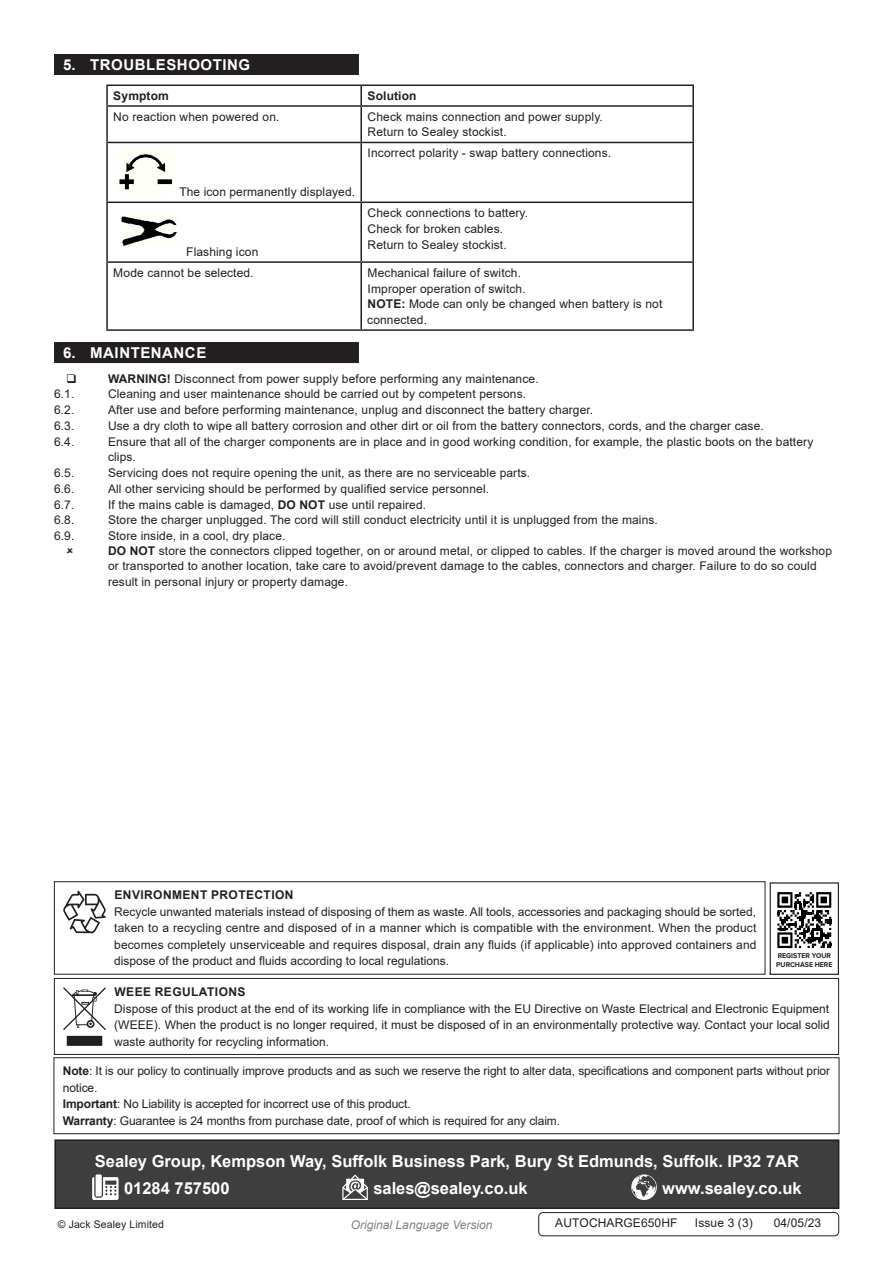
<style>
.page{position:relative;width:893px;height:1263px;background:#fff}
.page>*{position:absolute;margin:0;border:0;box-sizing:border-box;transform-origin:0 0}
.Footer_Contact_Infor{font:700 16.5px "Arial";color:#fff}
.t1{font:700 15px "Arial";letter-spacing:.035em;color:#fff}
.Enviroment_Protectio{font:12px/16.5px "Arial";letter-spacing:.01em;color:#231f20}
.Body{font:12px/15.8px "Arial";letter-spacing:.01em;color:#231f20}
.Important_Notificati{font:12px/16.5px "Arial";letter-spacing:-.01em;color:#231f20}
.Weee_Regulation_Body{font:12px/16.5px "Arial";color:#231f20;text-align:justify}
.Body__Footer{font:12px "Arial";letter-spacing:.01em;color:#231f20}
.t2{font:italic 12px "Arial";color:#808285}
.Enviroment_Protectio-2{font:700 12px "Arial";letter-spacing:.035em;color:#231f20}
.Weee_Regulation_Head{font:700 12px "Arial";letter-spacing:.035em;color:#231f20}
.Body-2{font:700 12px "Arial";letter-spacing:.01em;color:#231f20}
.Body__Justified__7pt{font:10.5px "Arial";letter-spacing:.01em;color:#231f20}
.t3{font:700 7.2px/8.4px "Proxima Nova";color:#231f20;scale:.96 1}
.s1{font-weight:700}
</style>
<div class="page">
<div style="left:54px;top:54px;width:305px;height:21px;background:#231f20"></div>
<div style="left:54px;top:342px;width:305px;height:21px;background:#231f20"></div>
<div style="left:55px;top:1140px;width:784px;height:68px;background:#3e3e3f"></div>
<svg style="left:92px;top:1177px;width:27px;height:23px"></svg>
<div style="left:96px;top:1174px;width:6px;height:22px;background:#fff"></div>
<svg style="left:342px;top:1174px;width:26px;height:26px"></svg>
<svg style="left:631px;top:1174px;width:26px;height:26px"></svg>
<div style="left:54px;top:1139px;width:785px;height:70px;border:2px solid #231f20"></div>
<div style="left:54px;top:881px;width:711px;height:93px;border:1px solid #231f20"></div>
<svg style="left:63px;top:891px;width:43px;height:42px"></svg>
<div style="left:54px;top:1057px;width:785px;height:77px;border:1px solid #231f20"></div>
<div style="left:538px;top:1212px;width:301px;height:24px;border:1px solid #231f20;border-radius:4px"></div>
<div style="left:54px;top:978px;width:785px;height:77px;border:1px solid #231f20"></div>
<div style="left:68px;top:1036px;width:34px;height:9px;background:#231f20"></div>
<div style="left:67px;top:1036px;width:35px;height:10px;border:2px solid #231f20"></div>
<svg style="left:63px;top:987px;width:43px;height:43px"></svg>
<hr style="left:106px;top:84px;width:255px;height:2px;background:#231f20">
<svg style="left:106px;top:86px;width:2px;height:19px"></svg>
<hr style="left:361px;top:84px;width:333px;height:2px;background:#231f20">
<svg style="left:360px;top:86px;width:2px;height:19px"></svg>
<svg style="left:692px;top:86px;width:2px;height:19px"></svg>
<hr style="left:106px;top:105px;width:255px;height:2px;background:#231f20">
<hr style="left:106px;top:107px;width:2px;height:35px;background:#231f20">
<hr style="left:361px;top:105px;width:333px;height:2px;background:#231f20">
<hr style="left:360px;top:107px;width:2px;height:35px;background:#231f20">
<hr style="left:692px;top:107px;width:2px;height:35px;background:#231f20">
<hr style="left:106px;top:142px;width:255px;height:1px;background:#231f20">
<hr style="left:106px;top:143px;width:2px;height:59px;background:#231f20">
<hr style="left:361px;top:142px;width:333px;height:1px;background:#231f20">
<hr style="left:360px;top:143px;width:2px;height:59px;background:#231f20">
<hr style="left:692px;top:143px;width:2px;height:59px;background:#231f20">
<hr style="left:106px;top:202px;width:255px;height:1px;background:#231f20">
<hr style="left:106px;top:203px;width:2px;height:58px;background:#231f20">
<hr style="left:361px;top:202px;width:333px;height:1px;background:#231f20">
<hr style="left:360px;top:203px;width:2px;height:58px;background:#231f20">
<hr style="left:692px;top:203px;width:2px;height:58px;background:#231f20">
<hr style="left:106px;top:261px;width:255px;height:2px;background:#231f20">
<hr style="left:106px;top:263px;width:2px;height:66px;background:#231f20">
<hr style="left:361px;top:261px;width:333px;height:2px;background:#231f20">
<hr style="left:360px;top:263px;width:2px;height:66px;background:#231f20">
<hr style="left:692px;top:263px;width:2px;height:66px;background:#231f20">
<hr style="left:106px;top:329px;width:255px;height:2px;background:#231f20">
<hr style="left:361px;top:329px;width:333px;height:2px;background:#231f20">
<img style="left:117px;top:153px;width:57px;height:37px">
<img style="left:122px;top:216px;width:56px;height:30px">
<svg style="left:778px;top:892px;width:54px;height:57px"></svg>
<svg style="left:777px;top:892px;width:54px;height:56px"></svg>
<div style="left:770px;top:882px;width:69px;height:93px;border:1px solid #231f20"></div>
<p class="t1" style="left:63px;top:54px;width:188px">5. TROUBLESHOOTING</p>
<p class="Body-2" style="left:113px;top:87px;width:57px">Symptom</p>
<p class="Body-2" style="left:367px;top:87px;width:51px">Solution</p>
<p class="Body" style="left:113px;top:109px;width:168px">No reaction when powered on.</p>
<p class="Body" style="left:367px;top:109px;width:237px">Check mains connection and power supply.</p>
<p class="Body" style="left:367px;top:124px;width:141px">Return to Sealey stockist.</p>
<p class="Body" style="left:179px;top:184px;width:177px">The icon permanently displayed.</p>
<p class="Body" style="left:186px;top:244px;width:74px">Flashing icon</p>
<p class="Body" style="left:367px;top:145px;width:245px">Incorrect polarity - swap battery connections.</p>
<p class="Body" style="left:367px;top:205px;width:162px">Check connections to battery.</p>
<p class="Body" style="left:367px;top:221px;width:137px">Check for broken cables.</p>
<p class="Body" style="left:367px;top:236px;width:141px">Return to Sealey stockist.</p>
<p class="Body" style="left:113px;top:265px;width:142px">Mode cannot be selected.</p>
<p class="Body" style="left:367px;top:265px;width:155px">Mechanical failure of switch.</p>
<p class="Body" style="left:367px;top:280px;width:160px">Improper operation of switch.</p>
<p class="Body" style="left:367px;top:296px;width:297px"><span class="s1">NOTE:</span> Mode can only be changed when battery is not connected.</p>
<p class="t1" style="left:63px;top:342px;width:145px">6. MAINTENANCE</p>
<p class="Enviroment_Protectio" style="left:108px;top:370px;width:432px"><span class="s1">WARNING!</span> Disconnect from power supply before performing any maintenance.</p>
<p class="Enviroment_Protectio" style="left:54px;top:386px;width:22px">6.1.</p>
<p class="Enviroment_Protectio" style="left:108px;top:386px;width:420px">Cleaning and user maintenance should be carried out by competent persons.</p>
<p class="Enviroment_Protectio" style="left:54px;top:401px;width:22px">6.2.</p>
<p class="Enviroment_Protectio" style="left:108px;top:401px;width:487px">After use and before performing maintenance, unplug and disconnect the battery charger.</p>
<p class="Enviroment_Protectio" style="left:54px;top:417px;width:22px">6.3.</p>
<p class="Enviroment_Protectio" style="left:108px;top:417px;width:657px">Use a dry cloth to wipe all battery corrosion and other dirt or oil from the battery connectors, cords, and the charger case.</p>
<p class="Enviroment_Protectio" style="left:54px;top:433px;width:22px">6.4.</p>
<p class="Enviroment_Protectio" style="left:108px;top:433px;width:707px;line-height:15.8px">Ensure that all of the charger components are in place and in good working condition, for example, the plastic boots on the battery clips.</p>
<p class="Enviroment_Protectio" style="left:54px;top:464px;width:22px">6.5.</p>
<p class="Enviroment_Protectio" style="left:108px;top:464px;width:424px">Servicing does not require opening the unit, as there are no serviceable parts.</p>
<p class="Enviroment_Protectio" style="left:54px;top:480px;width:22px">6.6.</p>
<p class="Enviroment_Protectio" style="left:108px;top:480px;width:383px">All other servicing should be performed by qualified service personnel.</p>
<p class="Enviroment_Protectio" style="left:54px;top:496px;width:22px">6.7.</p>
<p class="Enviroment_Protectio" style="left:108px;top:496px;width:320px">If the mains cable is damaged, <span class="s1">DO NOT</span> use until repaired.</p>
<p class="Enviroment_Protectio" style="left:54px;top:512px;width:22px">6.8.</p>
<p class="Enviroment_Protectio" style="left:108px;top:512px;width:551px">Store the charger unplugged. The cord will still conduct electricity until it is unplugged from the mains.</p>
<p class="Enviroment_Protectio" style="left:54px;top:527px;width:22px">6.9.</p>
<p class="Enviroment_Protectio" style="left:108px;top:527px;width:179px">Store inside, in a cool, dry place.</p>
<p class="Enviroment_Protectio" style="left:108px;top:543px;width:725px;line-height:15.3px"><span class="s1">DO NOT</span> store the connectors clipped together, on or around metal, or clipped to cables. If the charger is moved around the workshop or transported to another location, take care to avoid/prevent damage to the cables, connectors and charger. Failure to do so could result in personal injury or property damage.</p>
<p class="Enviroment_Protectio-2" style="left:114px;top:887px;width:181px">ENVIRONMENT PROTECTION</p>
<p class="Enviroment_Protectio" style="left:114px;top:903px;width:644px;text-align:justify">Recycle unwanted materials instead of disposing of them as waste. All tools, accessories and packaging should be sorted, taken to a recycling centre and disposed of in a manner which is compatible with the environment. When the product becomes completely unserviceable and requires disposal, drain any fluids (if applicable) into approved containers and dispose of the product and fluids according to local regulations.</p>
<p class="t3" style="left:776px;top:951px;width:60px">REGISTER YOUR<br>PURCHASE HERE</p>
<p class="Weee_Regulation_Head" style="left:114px;top:983px;width:133px">WEEE REGULATIONS</p>
<p class="Weee_Regulation_Body" style="left:114px;top:1000px;width:717px">Dispose of this product at the end of its working life in compliance with the EU Directive on Waste Electrical and Electronic Equipment (WEEE). When the product is no longer required, it must be disposed of in an environmentally protective way. Contact your local solid waste authority for recycling information.</p>
<p class="Important_Notificati" style="left:63px;top:1063px;width:769px"><span class="s1">Note</span>: It is our policy to continually improve products and as such we reserve the right to alter data, specifications and component parts without prior notice.</p>
<p class="Important_Notificati" style="left:63px;top:1096px;width:349px"><span class="s1">Important</span>: No Liability is accepted for incorrect use of this product.</p>
<p class="Important_Notificati" style="left:63px;top:1112px;width:499px"><span class="s1">Warranty</span>: Guarantee is 24 months from purchase date, proof of which is required for any claim.</p>
<p class="Footer_Contact_Infor" style="left:95px;top:1149px;width:706px">Sealey Group, Kempson Way, Suffolk Business Park, Bury St Edmunds, Suffolk. IP32 7AR</p>
<p class="Footer_Contact_Infor" style="left:124px;top:1176px;width:107px">01284 757500</p>
<p class="Footer_Contact_Infor" style="left:373px;top:1176px;width:156px">sales@sealey.co.uk</p>
<p class="Footer_Contact_Infor" style="left:662px;top:1176px;width:141px">www.sealey.co.uk</p>
<p class="Body__Justified__7pt" style="left:58px;top:1217px;width:108px">© Jack Sealey Limited</p>
<p class="t2" style="left:351px;top:1217px;width:143px">Original Language Version</p>
<p class="Body__Footer" style="left:555px;top:1215px;width:124px">AUTOCHARGE650HF</p>
<p class="Body__Footer" style="left:695px;top:1215px;width:59px">Issue 3 (3)</p>
<p class="Body__Footer" style="left:774px;top:1215px;width:49px">04/05/23</p>
</div>
